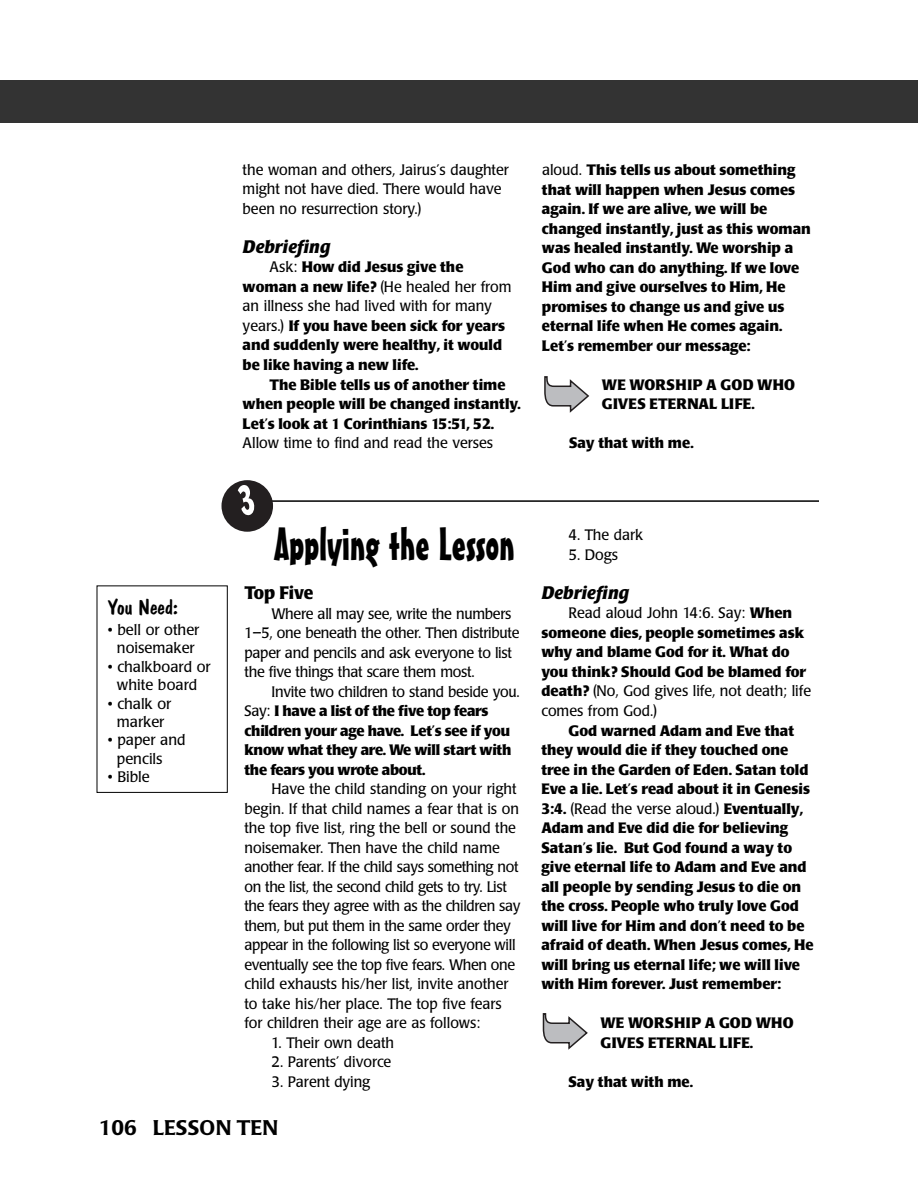
<style>
.page{position:relative;width:918px;height:1202px;background:#fff}
.page>*{position:absolute;margin:0;border:0;box-sizing:border-box;transform-origin:0 0}
.t1{font:45px "Mister Earl BT";color:#000}
.t2{font:500 21px "Poppl Laudatio";color:#000}
.t3{font:21px "Dom Casual D";color:#000;scale:1.05 1}
.t4{font:italic 700 18px "Poppl Laudatio";color:#000}
.t5{font:700 18px "Poppl Laudatio";color:#000;scale:.95 1}
.t6{font:700 15px/19.5px "Poppl Laudatio";color:#000}
.t7{font:15px/19.5px "Poppl Laudatio";color:#000;scale:.95 1}
.t8{font:700 15px/19.5px "Poppl Laudatio";letter-spacing:-.02em;color:#000}
.t9{font:15px/19.5px "Poppl Laudatio";letter-spacing:-.02em;color:#000;scale:.95 1}
.t10{font:15px/18.3px "Poppl Laudatio";color:#000;text-align:center}
.t11{font:700 15px/19.5px "Poppl Laudatio";letter-spacing:.02em;color:#000}
.s1{font-weight:400}
</style>
<div class="page">
<div style="left:0;top:80px;width:891px;height:43px;background:#333"></div>
<div style="left:891px;top:80px;width:27px;height:43px;background:#333"></div>
<div style="left:97px;top:585px;width:131px;height:207px;border:1px solid #000"></div>
<hr style="left:271px;top:500px;width:548px;height:2px;background:#000">
<svg style="left:543px;top:1013px;width:45px;height:36px"></svg>
<svg style="left:544px;top:376px;width:45px;height:37px"></svg>
<svg style="left:222px;top:480px;width:51px;height:51px"></svg>
<p class="t7" style="left:243px;top:161px;width:282px">the woman and others, Jairus’s daughter might not have died. There would have been no resurrection story.)</p>
<p class="t4" style="left:243px;top:240px;width:89px">Debriefing</p>
<p class="t6" style="left:243px;top:259px;width:271px;text-indent:27px"><span class="s1">Ask:</span> How did Jesus give the woman a new life? <span class="s1">(He healed her from an illness she had lived with for many years.)</span> If you have been sick for years and suddenly were healthy, it would be like having a new life.</p>
<p class="t6" style="left:243px;top:376px;width:279px;text-indent:27px">The Bible tells us of another time when people will be changed instantly.<br>Let’s look at 1 Corinthians 15:51, 52.</p>
<p class="t7" style="left:243px;top:434px;width:265px">Allow time to find and read the verses</p>
<p class="t6" style="left:542px;top:162px;width:271px"><span class="s1">aloud.</span> This tells us about something that will happen when Jesus comes again. If we are alive, we will be changed instantly, just as this woman was healed instantly. We worship a God who can do anything. If we love Him and give ourselves to Him, He promises to change us and give us eternal life when He comes again.<br>Let’s remember our message:</p>
<p class="t11" style="left:602px;top:376px;width:195px">WE WORSHIP A GOD WHO<br>GIVES ETERNAL LIFE.</p>
<p class="t6" style="left:569px;top:435px;width:126px">Say that with me.</p>
<h2 class="t3" style="left:108px;top:594px;width:68px">You Need:</h2>
<p class="t10" style="left:108px;top:622px;width:93px">• bell or other noisemaker</p>
<p class="t10" style="left:108px;top:659px;width:104px">• chalkboard or white board</p>
<p class="t10" style="left:108px;top:695px;width:65px">• chalk or marker</p>
<p class="t10" style="left:117px;top:732px;width:70px;text-align:left;text-indent:-9px">• paper and pencils</p>
<p class="t10" style="left:108px;top:769px;width:43px">• Bible</p>
<h1 class="t1" style="left:275px;top:527px;width:242px">Applying the Lesson</h1>
<p class="t5" style="left:244px;top:586px;width:74px">Top Five</p>
<p class="t9" style="left:244px;top:605px;width:291px;text-indent:27px">Where all may see, write the numbers 1–5, one beneath the other. Then distribute paper and pencils and ask everyone to list the five things that scare them most.</p>
<p class="t8" style="left:244px;top:683px;width:277px;text-indent:27px"><span class="s1">Invite two children to stand beside you.<br>Say:</span> I have a list of the five top fears children your age have. Let’s see if you know what they are. We will start with the fears you wrote about.</p>
<p class="t7" style="left:244px;top:780px;width:292px;text-indent:27px">Have the child standing on your right begin. If that child names a fear that is on the top five list, ring the bell or sound the noisemaker. Then have the child name another fear. If the child says something not on the list, the second child gets to try. List the fears they agree with as the children say them, but put them in the same order they appear in the following list so everyone will eventually see the top five fears. When one child exhausts his/her list, invite another to take his/her place. The top five fears for children their age are as follows:</p>
<p class="t7" style="left:272px;top:1034px;width:131px">1. Their own death</p>
<p class="t7" style="left:272px;top:1053px;width:128px">2. Parents’ divorce</p>
<p class="t7" style="left:272px;top:1073px;width:105px">3. Parent dying</p>
<h2 class="t2" style="left:99px;top:1119px;width:181px">106 LESSON TEN</h2>
<p class="t7" style="left:568px;top:527px;width:80px">4. The dark</p>
<p class="t7" style="left:568px;top:546px;width:54px">5. Dogs</p>
<p class="t4" style="left:542px;top:585px;width:89px">Debriefing</p>
<p class="t6" style="left:541px;top:605px;width:271px;text-indent:27px"><span class="s1">Read aloud John 14:6. Say:</span> When someone dies, people sometimes ask why and blame God for it. What do you think? Should God be blamed for death? <span class="s1">(No, God gives life, not death; life comes from God.)</span></p>
<p class="t6" style="left:541px;top:722px;width:274px;text-indent:27px">God warned Adam and Eve that they would die if they touched one tree in the Garden of Eden. Satan told Eve a lie. Let’s read about it in Genesis 3:4. <span class="s1">(Read the verse aloud.)</span> Eventually, Adam and Eve did die for believing Satan’s lie. But God found a way to give eternal life to Adam and Eve and all people by sending Jesus to die on the cross. People who truly love God will live for Him and don’t need to be afraid of death. When Jesus comes, He will bring us eternal life; we will live with Him forever. Just remember:</p>
<p class="t11" style="left:600px;top:1014px;width:195px">WE WORSHIP A GOD WHO<br>GIVES ETERNAL LIFE.</p>
<p class="t6" style="left:569px;top:1073px;width:126px">Say that with me.</p>
</div>
